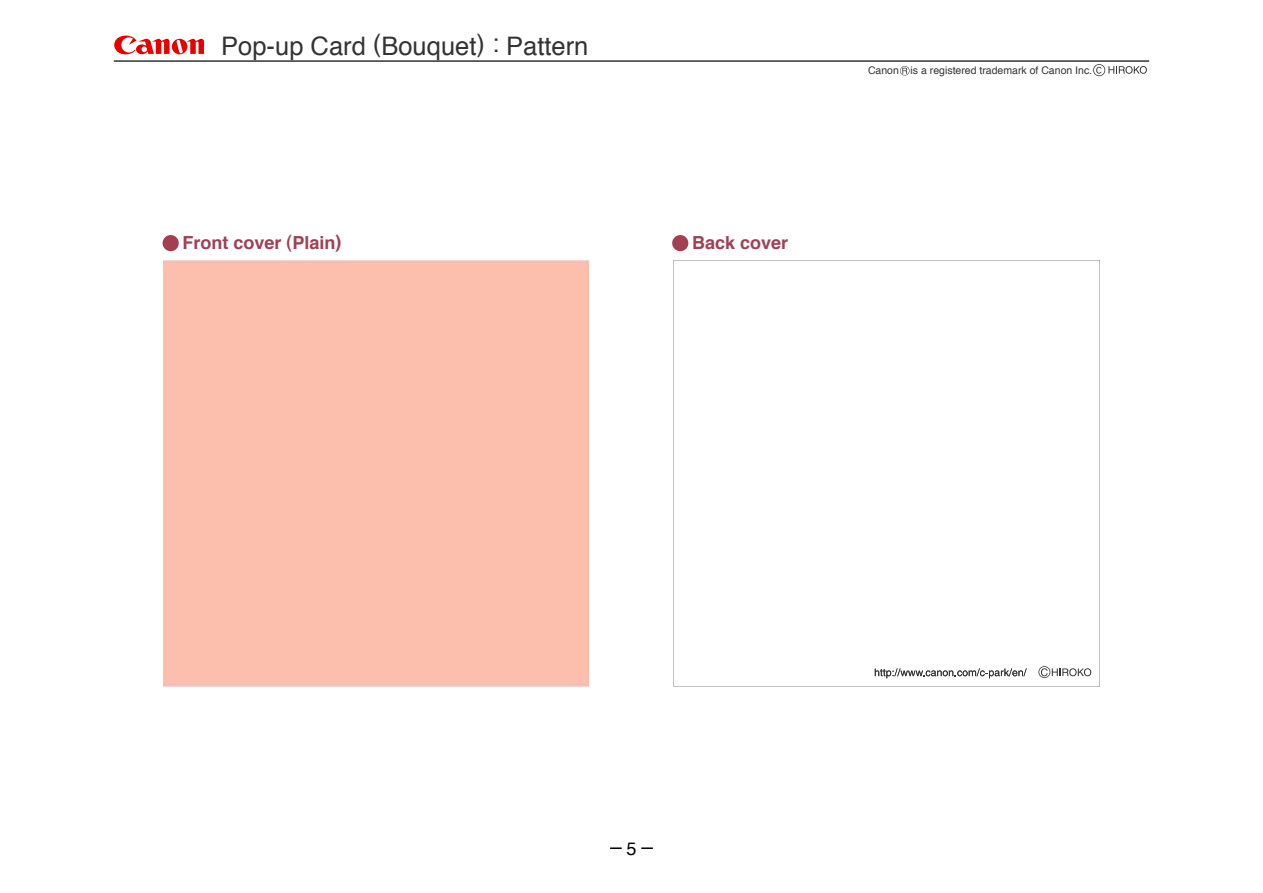
<style>
.page{position:relative;width:1263px;height:893px;background:#fff}
.page>*{position:absolute;margin:0;border:0;box-sizing:border-box;transform-origin:0 0}
.t1{font:500 25.5px "Helvetica";color:#333}
.t2{font:700 18px "Helvetica";color:#a23f53}
.t3{font:500 18px "Helvetica";color:#000}
.t4{font:500 10.5px "Helvetica";color:#333}
</style>
<div class="page">
<svg style="left:610px;top:847px;width:12px;height:2px"></svg>
<svg style="left:641px;top:847px;width:12px;height:2px"></svg>
<hr style="left:114px;top:60px;width:1035px;height:2px;background:#333">
<svg style="left:114px;top:36px;width:90px;height:18px"></svg>
<svg style="left:1093px;top:64px;width:54px;height:12px"></svg>
<svg style="left:900px;top:66px;width:9px;height:10px"></svg>
<svg style="left:1038px;top:666px;width:53px;height:12px"></svg>
<svg style="left:672px;top:235px;width:16px;height:16px"></svg>
<svg style="left:163px;top:235px;width:16px;height:16px"></svg>
<svg style="left:875px;top:668px;width:152px;height:10px"></svg>
<p class="t1" style="left:221px;top:29px;width:369px">Pop-up Card (Bouquet) : Pattern</p>
<p class="t2" style="left:183px;top:231px;width:161px">Front cover (Plain)</p>
<p class="t2" style="left:692px;top:231px;width:98px">Back cover</p>
<p class="t4" style="left:868px;top:63px;width:226px">Canon is a registered trademark of Canon Inc.</p>
<p class="t3" style="left:626px;top:836px;width:12px">5</p>
</div>
